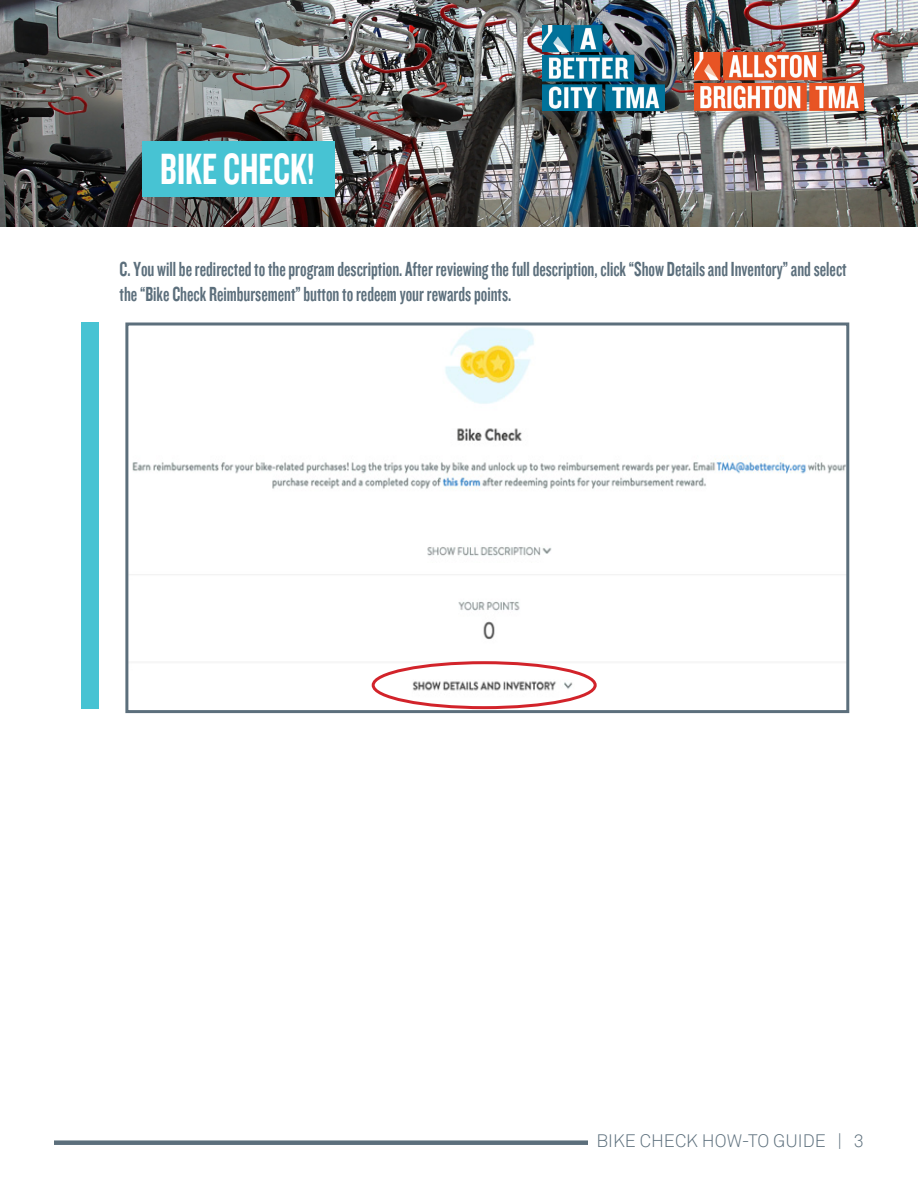
<style>
.page{position:relative;width:918px;height:1188px;background:#fff}
.page>*{position:absolute;margin:0;border:0;box-sizing:border-box;transform-origin:0 0}
.t1{font:45px "Knockout HTF49 Liteweight";color:#fff;scale:.86 1}
.t2{font:21px/25.2px "Knockout HTF49 Liteweight";color:#5c6f7c;scale:.86 1}
.t3{font:300 18px "Akkurat";color:#5c6f7c}
</style>
<div class="page">
<div style="left:54px;top:1140px;width:534px;height:5px;background:#5c6f7c"></div>
<img style="left:0;top:0;width:918px;height:227px">
<div style="left:143px;top:142px;width:192px;height:55px;background:#47c3d3"></div>
<img style="left:543px;top:26px;width:121px;height:84px">
<img style="left:695px;top:53px;width:169px;height:57px">
<img style="left:129px;top:327px;width:716px;height:382px">
<div style="left:125px;top:322px;width:724px;height:391px;border:3px solid #5c6f7c"></div>
<div style="left:81px;top:322px;width:17px;height:387px;background:#47c3d3"></div>
<div style="left:372px;top:661px;width:225px;height:48px;border:3px solid #d2232a;border-radius:50%"></div>
<h1 class="t1" style="left:160px;top:147px;width:181px">BIKE CHECK!</h1>
<p class="t2" style="left:120px;top:257px;width:847px">C. You will be redirected to the program description. After reviewing the full description, click “Show Details and Inventory” and select the “Bike Check Reimbursement” button to redeem your rewards points.</p>
<p class="t3" style="left:596px;top:1130px;width:269px">BIKE CHECK HOW-TO GUIDE | 3</p>
</div>
